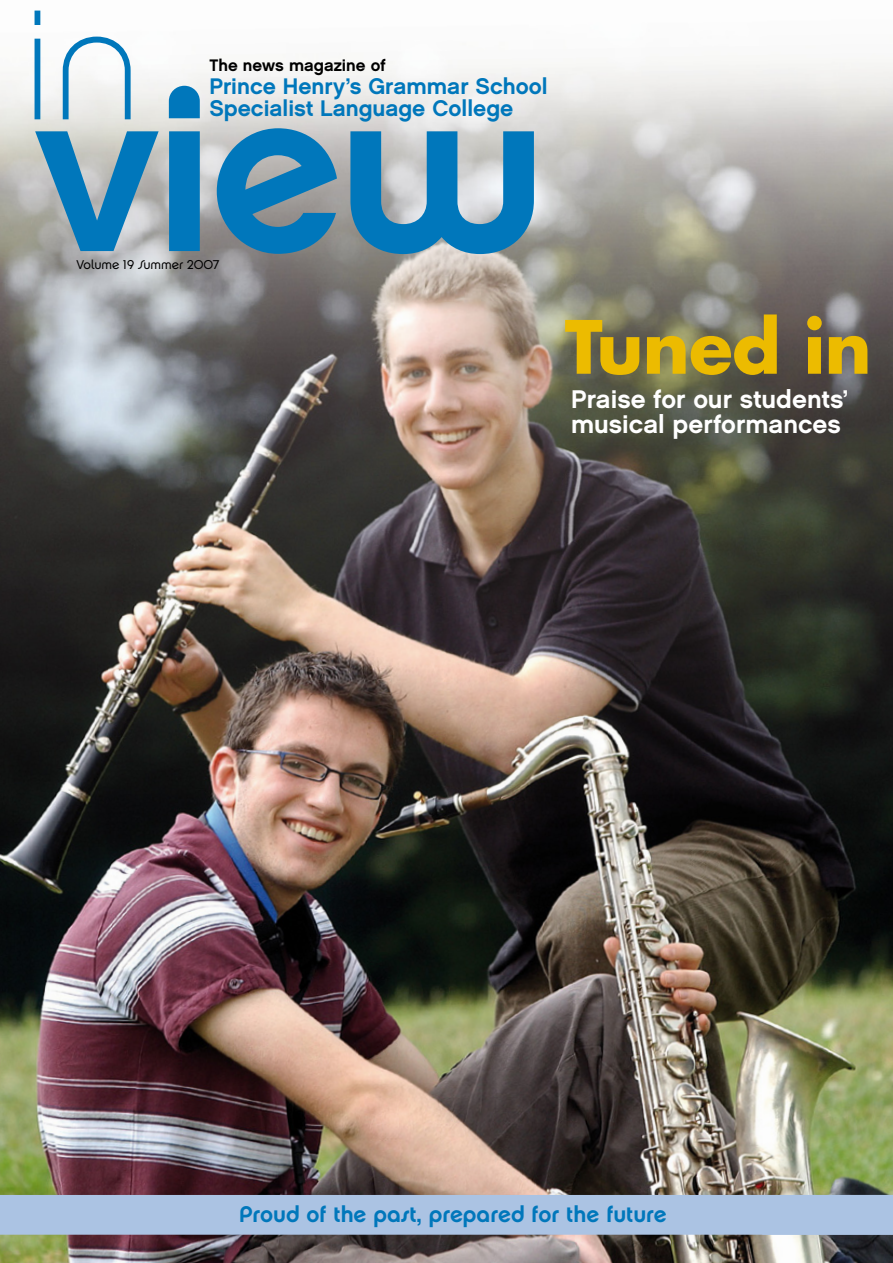
<style>
.page{position:relative;width:893px;height:1263px;background:#fff}
.page>*{position:absolute;margin:0;border:0;box-sizing:border-box;transform-origin:0 0}
.t1{font:232.5px "Chalet New York Nineteen Seventy";color:#07b}
.t2{font:156.75px "Chalet Paris Nineteen Seventy";color:#07b}
.t3{font:700 71.4px "Futura";letter-spacing:-.01em;color:#ecbb00}
.t4{font:25.5px/24.9px "Chalet New York Nineteen Sixty";color:#fff}
.t5{font:22.5px/22.5px "Chalet New York Nineteen Sixty";color:#07b}
.t6{font:22.5px "Chalet New York Nineteen Seventy";color:#07b}
.t7{font:16.65px "Chalet New York Nineteen Sixty";color:#000}
.t8{font:12.75px "Chalet London Nineteen Seventy";letter-spacing:-.005em;color:#000}
</style>
<div class="page">
<img style="left:0;top:61px;width:893px;height:1202px">
<div style="left:0;top:1195px;width:893px;height:40px;background:#abc3e3"></div>
<h2 class="t2" style="left:22px;top:-25px;width:120px">in</h2>
<p class="t7" style="left:209px;top:55px;width:178px">The news magazine of</p>
<p class="t5" style="left:209px;top:75px;width:340px">Prince Henry’s Grammar School<br>Specialist Language College</p>
<h1 class="t1" style="left:35px;top:29px;width:513px">view</h1>
<p class="t8" style="left:77px;top:257px;width:144px">Volume 19 Summer 2007</p>
<h3 class="t3" style="left:565px;top:299px;width:308px">Tuned in</h3>
<p class="t4" style="left:571px;top:386px;width:278px">Praise for our students’ musical performances</p>
<p class="t6" style="left:239px;top:1200px;width:429px">Proud of the past, prepared for the future</p>
</div>
